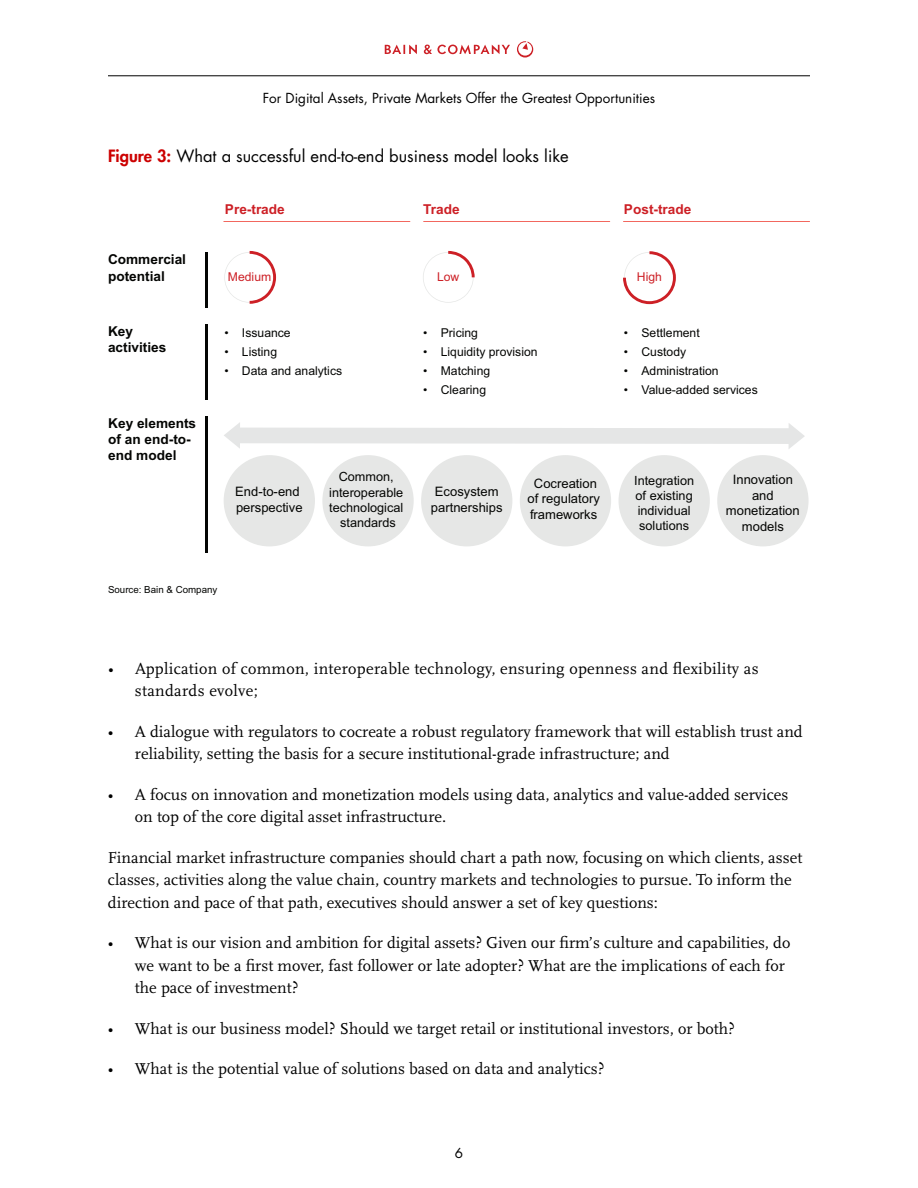
<style>
.page{position:relative;width:918px;height:1188px;background:#fff}
.page>*{position:absolute;margin:0;border:0;box-sizing:border-box;transform-origin:0 0}
.t1{font:16.5px/22.5px "Scala";color:#000}
.t2{font:16.5px/22.5px "Scala";letter-spacing:.02em;color:#000}
.t3{font:16.5px "Futura";color:#000}
.t4{font:700 13.65px/16.4px "Arial";color:#040503}
.t5{font:700 13.65px "Arial";color:#cd2026}
.t6{font:13.5px "Futura";color:#000}
.t7{font:13.05px/15.6px "Arial";color:#040503;text-align:center}
.t8{font:12.75px/15.3px "Arial";color:#040503;text-align:center}
.t9{font:12.15px "Arial";color:#040503}
.t10{font:12.15px "Arial";color:#cd2026}
.t11{font:9.75px "Arial";color:#040503}
.s1{font-weight:800;color:#c00}
</style>
<div class="page">
<hr style="left:108px;top:76px;width:702px;height:1px;background:#000">
<svg style="left:385px;top:45px;width:32px;height:9px"></svg>
<svg style="left:424px;top:45px;width:86px;height:9px"></svg>
<svg style="left:517px;top:41px;width:16px;height:17px"></svg>
<svg style="left:224px;top:422px;width:581px;height:27px"></svg>
<svg style="left:223px;top:221px;width:187px;height:1px"></svg>
<svg style="left:423px;top:221px;width:187px;height:1px"></svg>
<svg style="left:623px;top:221px;width:187px;height:1px"></svg>
<svg style="left:224px;top:251px;width:52px;height:53px"></svg>
<svg style="left:423px;top:251px;width:52px;height:52px"></svg>
<svg style="left:623px;top:251px;width:53px;height:53px"></svg>
<hr style="left:205px;top:252px;width:3px;height:56px;background:#040503">
<hr style="left:205px;top:324px;width:3px;height:76px;background:#040503">
<hr style="left:205px;top:416px;width:3px;height:136px;background:#040503">
<div style="left:224px;top:455px;width:91px;height:91px;background:#e6e7e6;border-radius:50%"></div>
<div style="left:322px;top:455px;width:92px;height:91px;background:#e6e7e6;border-radius:50%"></div>
<div style="left:421px;top:455px;width:91px;height:91px;background:#e6e7e6;border-radius:50%"></div>
<div style="left:520px;top:455px;width:91px;height:91px;background:#e6e7e6;border-radius:50%"></div>
<div style="left:619px;top:455px;width:91px;height:91px;background:#e6e7e6;border-radius:50%"></div>
<div style="left:717px;top:455px;width:92px;height:91px;background:#e6e7e6;border-radius:50%"></div>
<p class="t6" style="left:263px;top:92px;width:394px">For Digital Assets, Private Markets Offer the Greatest Opportunities</p>
<p class="t3" style="left:108px;top:148px;width:462px"><span class="s1">Figure 3:</span> What a successful end-to-end business model looks like</p>
<p class="t4" style="left:108px;top:251px;width:80px">Commercial potential</p>
<p class="t5" style="left:225px;top:201px;width:61px">Pre-trade</p>
<p class="t5" style="left:423px;top:201px;width:38px">Trade</p>
<p class="t5" style="left:624px;top:201px;width:69px">Post-trade</p>
<p class="t10" style="left:228px;top:272px;width:45px">Medium</p>
<p class="t10" style="left:437px;top:272px;width:24px">Low</p>
<p class="t10" style="left:637px;top:272px;width:27px">High</p>
<p class="t4" style="left:108px;top:323px;width:60px">Key activities</p>
<p class="t9" style="left:224px;top:328px;width:68px">• Issuance</p>
<p class="t9" style="left:224px;top:347px;width:54px">• Listing</p>
<p class="t9" style="left:224px;top:366px;width:119px">• Data and analytics</p>
<p class="t4" style="left:108px;top:415px;width:89px">Key elements of an end-to&shy;end model</p>
<p class="t7" style="left:235px;top:485px;width:69px;text-align:left">End-to-end perspective</p>
<p class="t8" style="left:329px;top:470px;width:76px">Common, interoperable technological standards</p>
<p class="t9" style="left:423px;top:328px;width:56px">• Pricing</p>
<p class="t9" style="left:423px;top:347px;width:116px">• Liquidity provision</p>
<p class="t9" style="left:423px;top:366px;width:68px">• Matching</p>
<p class="t9" style="left:423px;top:385px;width:64px">• Clearing</p>
<p class="t9" style="left:624px;top:328px;width:77px">• Settlement</p>
<p class="t9" style="left:624px;top:347px;width:64px">• Custody</p>
<p class="t9" style="left:624px;top:366px;width:96px">• Administration</p>
<p class="t9" style="left:624px;top:385px;width:135px">• Value-added services</p>
<p class="t7" style="left:431px;top:485px;width:73px">Ecosystem partnerships</p>
<p class="t7" style="left:527px;top:477px;width:74px">Cocreation of regulatory frameworks</p>
<p class="t8" style="left:634px;top:474px;width:62px;text-align:left">Integration of existing individual solutions</p>
<p class="t7" style="left:726px;top:473px;width:75px">Innovation and monetization models</p>
<p class="t11" style="left:108px;top:586px;width:111px">Source: Bain &amp; Company</p>
<p class="t2" style="left:135px;top:659px;width:625px;text-indent:-27px">• Application of common, interoperable technology, ensuring openness and flexibility as standards evolve;</p>
<p class="t1" style="left:135px;top:722px;width:669px;text-indent:-27px">• A dialogue with regulators to cocreate a robust regulatory framework that will establish trust and reliability, setting the basis for a secure institutional-grade infrastructure; and</p>
<p class="t1" style="left:135px;top:785px;width:655px;text-indent:-27px">• A focus on innovation and monetization models using data, analytics and value-added services on top of the core digital asset infrastructure.</p>
<p class="t1" style="left:108px;top:848px;width:696px">Financial market infrastructure companies should chart a path now, focusing on which clients, asset classes, activities along the value chain, country markets and technologies to pursue. To inform the direction and pace of that path, executives should answer a set of key questions:</p>
<p class="t1" style="left:135px;top:933px;width:657px;text-indent:-27px">• What is our vision and ambition for digital assets? Given our firm’s culture and capabilities, do we want to be a first mover, fast follower or late adopter? What are the implications of each for the pace of investment?</p>
<p class="t1" style="left:108px;top:1019px;width:628px">• What is our business model? Should we target retail or institutional investors, or both?</p>
<p class="t1" style="left:108px;top:1059px;width:498px">• What is the potential value of solutions based on data and analytics?</p>
<p class="t6" style="left:455px;top:1147px;width:10px">6</p>
</div>
